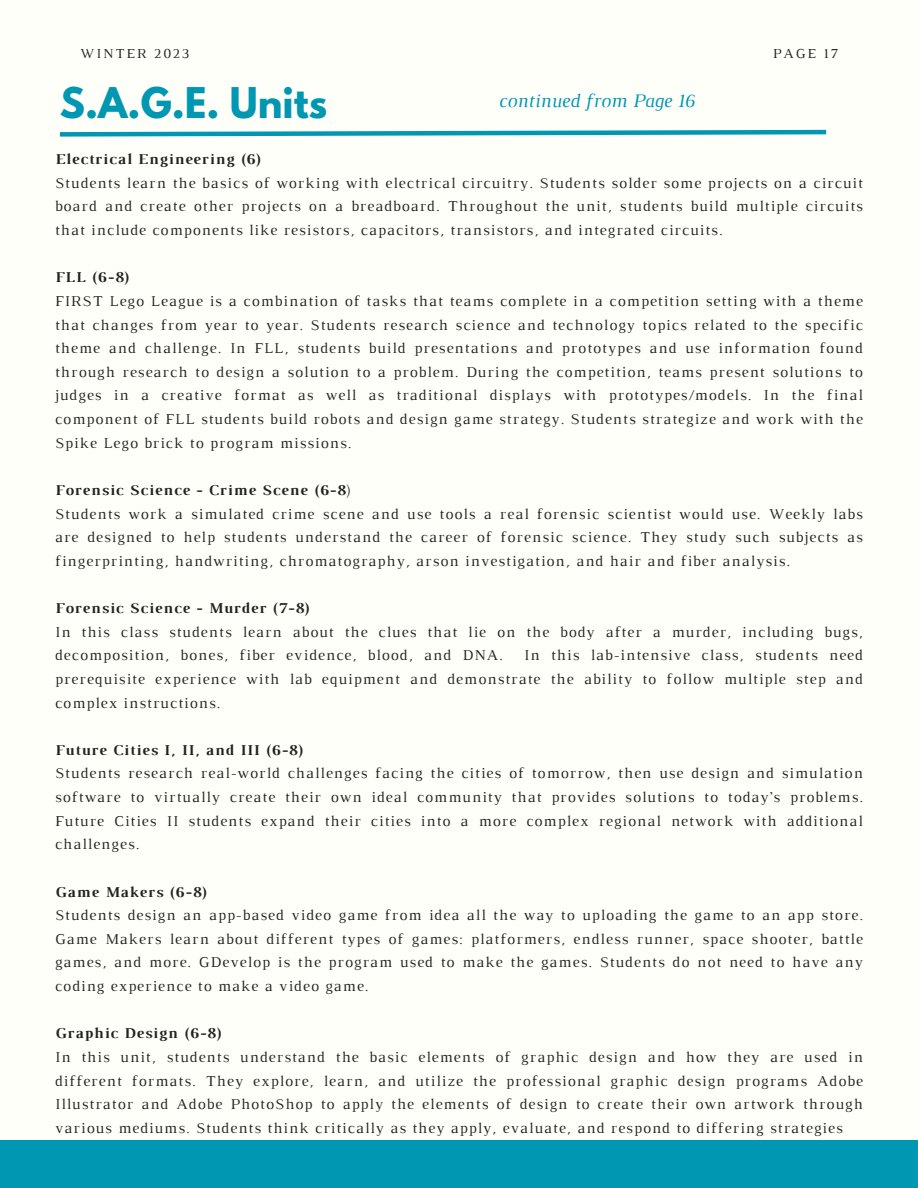
<style>
.page{position:relative;width:918px;height:1188px;background:#fffff9}
.page>*{position:absolute;margin:0;border:0;box-sizing:border-box;transform-origin:0 0}
.t1{font:700 37.5px "League Spartan";color:#0097b2}
.t2{font:italic 19.5px "Luthier";color:#0097b2}
.t3{font:15.3px/23.7px "Luthier";letter-spacing:.07em;color:#222;text-align:justify}
.t4{font:700 15.3px "Luthier";letter-spacing:.07em;color:#222}
.t5{font:13.95px "Luthier";letter-spacing:.14em;color:#222}
.s1{font-weight:400}
</style>
<div class="page">
<div style="left:0;top:1141px;width:918px;height:47px;background:#0097b2"></div>
<svg style="left:59px;top:129px;width:768px;height:8px"></svg>
<p class="t5" style="left:80px;top:49px;width:111px">WINTER 2023</p>
<p class="t5" style="left:773px;top:49px;width:67px">PAGE 17</p>
<p class="t1" style="left:60px;top:84px;width:269px">S.A.G.E. Units</p>
<p class="t2" style="left:499px;top:93px;width:198px">continued from Page 16</p>
<p class="t4" style="left:55px;top:154px;width:207px">Electrical Engineering (6)</p>
<p class="t3" style="left:55px;top:172px;width:809px">Students learn the basics of working with electrical circuitry. Students solder some projects on a circuit board and create other projects on a breadboard. Throughout the unit, students build multiple circuits that include components like resistors, capacitors, transistors, and integrated circuits.</p>
<p class="t4" style="left:55px;top:272px;width:76px">FLL (6-8)</p>
<p class="t3" style="left:55px;top:290px;width:809px">FIRST Lego League is a combination of tasks that teams complete in a competition setting with a theme that changes from year to year. Students research science and technology topics related to the specific theme and challenge. In FLL, students build presentations and prototypes and use information found through research to design a solution to a problem. During the competition, teams present solutions to judges in a creative format as well as traditional displays with prototypes/models. In the final component of FLL students build robots and design game strategy. Students strategize and work with the Spike Lego brick to program missions.</p>
<p class="t4" style="left:55px;top:484px;width:298px">Forensic Science - Crime Scene (6-8<span class="s1">)</span></p>
<p class="t3" style="left:55px;top:503px;width:809px">Students work a simulated crime scene and use tools a real forensic scientist would use. Weekly labs are designed to help students understand the career of forensic science. They study such subjects as fingerprinting, handwriting, chromatography, arson investigation, and hair and fiber analysis.</p>
<p class="t4" style="left:55px;top:602px;width:256px">Forensic Science - Murder (7-8)</p>
<p class="t3" style="left:55px;top:621px;width:809px">In this class students learn about the clues that lie on the body after a murder, including bugs, decomposition, bones, fiber evidence, blood, and DNA.</p>
<p class="t3" style="left:55px;top:645px;width:809px;text-indent:469px">In this lab-intensive class, students need prerequisite experience with lab equipment and demonstrate the ability to follow multiple step and complex instructions.</p>
<p class="t4" style="left:55px;top:744px;width:250px">Future Cities I, II, and III (6-8)</p>
<p class="t3" style="left:55px;top:763px;width:809px">Students research real-world challenges facing the cities of tomorrow, then use design and simulation software to virtually create their own ideal community that provides solutions to today’s problems.<br>Future Cities II students expand their cities into a more complex regional network with additional challenges.</p>
<p class="t4" style="left:55px;top:886px;width:153px">Game Makers (6-8)</p>
<p class="t3" style="left:55px;top:904px;width:809px">Students design an app-based video game from idea all the way to uploading the game to an app store.<br>Game Makers learn about different types of games: platformers, endless runner, space shooter, battle games, and more. GDevelop is the program used to make the games. Students do not need to have any coding experience to make a video game.</p>
<p class="t4" style="left:55px;top:1028px;width:168px">Graphic Design (6-8)</p>
<p class="t3" style="left:55px;top:1046px;width:809px">In this unit, students understand the basic elements of graphic design and how they are used in different formats. They explore, learn, and utilize the professional graphic design programs Adobe Illustrator and Adobe PhotoShop to apply the elements of design to create their own artwork through various mediums. Students think critically as they apply, evaluate, and respond to differing strategies</p>
</div>
